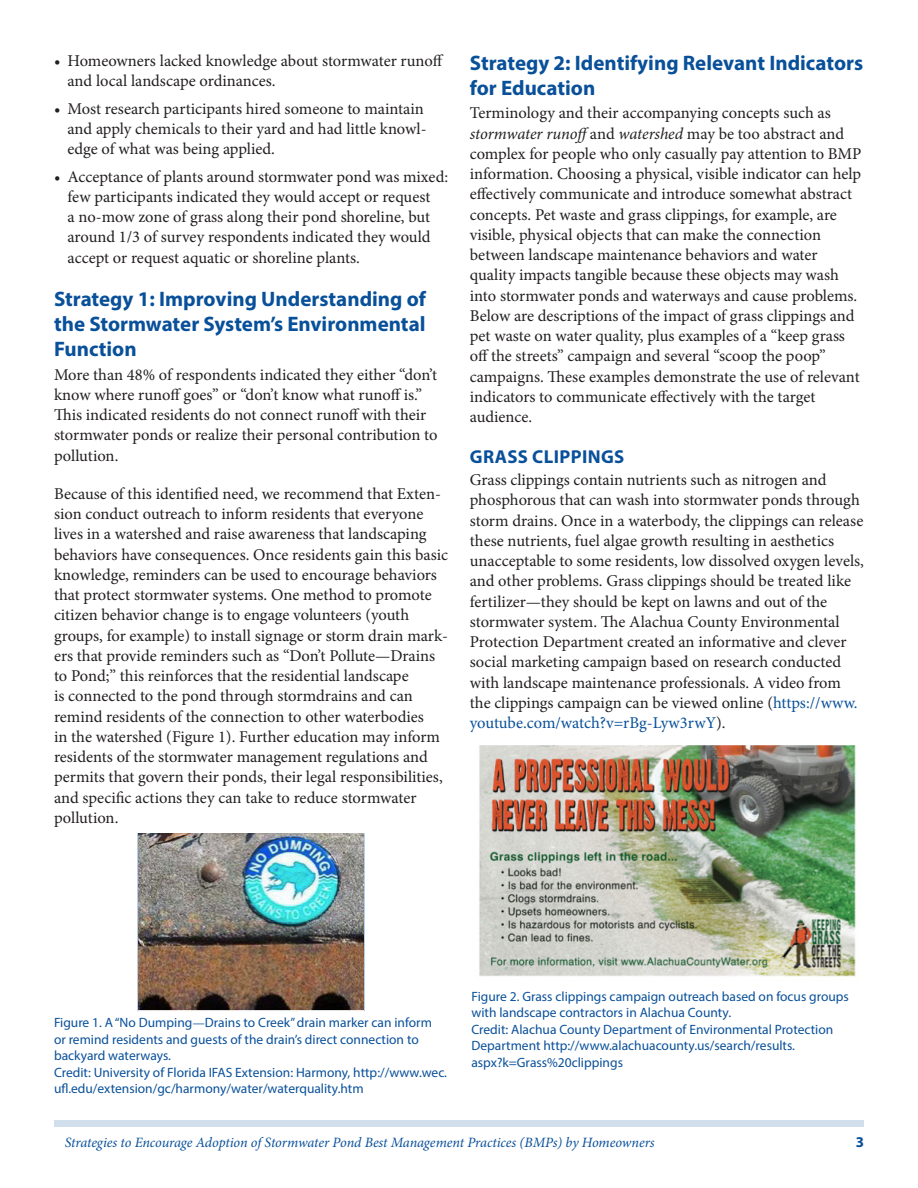
<style>
.page{position:relative;width:918px;height:1188px;background:#fff}
.page>*{position:absolute;margin:0;border:0;box-sizing:border-box;transform-origin:0 0}
.SectionHeading1{font:700 21px/25.2px "Myriad Pro";color:#09509a;text-align:justify}
.SectionHeading2{font:700 18.75px "Myriad Pro";letter-spacing:.02em;color:#09509a}
.Paragraph{font:16.5px/20.2px "Minion Pro";letter-spacing:-.005em;color:#231f20}
.t1{font:700 15px "Myriad Pro";color:#09509a}
.RunningTitleItalics{font:italic 14.25px "Minion Pro";letter-spacing:-.01em;color:#09509a}
.FigureCaption{font:13.5px/16.5px "Myriad Pro";color:#09509a}
.s1{font-style:italic}
.s2{color:#09509a}
.s3{font-family:"Minion Pro"}
</style>
<div class="page">
<div style="left:54px;top:1120px;width:810px;height:7px;background:#d0dfeb"></div>
<img style="left:138px;top:834px;width:226px;height:178px">
<img style="left:479px;top:745px;width:377px;height:232px">
<p class="Paragraph" style="left:68px;top:51px;width:378px;text-indent:-14px">• Homeowners lacked knowledge about stormwater runoff and local landscape ordinances.</p>
<p class="Paragraph" style="left:68px;top:98px;width:361px;text-indent:-14px">• Most research participants hired someone to maintain and apply chemicals to their yard and had little knowl&shy;edge of what was being applied.</p>
<p class="Paragraph" style="left:68px;top:166px;width:382px;text-indent:-14px">• Acceptance of plants around stormwater pond was mixed: few participants indicated they would accept or request<br>a no-mow zone of grass along their pond shoreline, but around 1/3 of survey respondents indicated they would accept or request aquatic or shoreline plants.</p>
<p class="SectionHeading1" style="left:54px;top:285px;width:374px">Strategy 1: Improving Understanding of the Stormwater System’s Environmental Function</p>
<p class="Paragraph" style="left:54px;top:364px;width:385px">More than 48% of respondents indicated they either “don’t know where runoff goes” or “don’t know what runoff is.” This indicated residents do not connect runoff with their stormwater ponds or realize their personal contribution to pollution.</p>
<p class="Paragraph" style="left:54px;top:484px;width:396px">Because of this identified need, we recommend that Exten&shy;sion conduct outreach to inform residents that everyone lives in a watershed and raise awareness that landscaping behaviors have consequences. Once residents gain this basic knowledge, reminders can be used to encourage behaviors that protect stormwater systems. One method to promote citizen behavior change is to engage volunteers (youth groups, for example) to install signage or storm drain mark&shy;ers that provide reminders such as “Don’t Pollute—Drains to Pond;” this reinforces that the residential landscape<br>is connected to the pond through stormdrains and can remind residents of the connection to other waterbodies<br>in the watershed (Figure 1). Further education may inform residents of the stormwater management regulations and permits that govern their ponds, their legal responsibilities, and specific actions they can take to reduce stormwater pollution.</p>
<p class="SectionHeading1" style="left:470px;top:49px;width:395px">Strategy 2: Identifying Relevant Indicators for Education</p>
<p class="Paragraph" style="left:470px;top:103px;width:393px">Terminology and their accompanying concepts such as <span class="s1">stormwater runoff</span>and <span class="s1">watershed</span> may be too abstract and complex for people who only casually pay attention to BMP information. Choosing a physical, visible indicator can help effectively communicate and introduce somewhat abstract concepts. Pet waste and grass clippings, for example, are visible, physical objects that can make the connection between landscape maintenance behaviors and water quality impacts tangible because these objects may wash into stormwater ponds and waterways and cause problems.<br>Below are descriptions of the impact of grass clippings and pet waste on water quality, plus examples of a “keep grass off the streets” campaign and several “scoop the poop” campaigns. These examples demonstrate the use of relevant indicators to communicate effectively with the target audience.</p>
<p class="SectionHeading2" style="left:470px;top:444px;width:156px">GRASS CLIPPINGS</p>
<p class="Paragraph" style="left:470px;top:470px;width:396px">Grass clippings contain nutrients such as nitrogen and phosphorous that can wash into stormwater ponds through storm drains. Once in a waterbody, the clippings can release these nutrients, fuel algae growth resulting in aesthetics unacceptable to some residents, low dissolved oxygen levels, and other problems. Grass clippings should be treated like fertilizer—they should be kept on lawns and out of the stormwater system. The Alachua County Environmental Protection Department created an informative and clever social marketing campaign based on research conducted with landscape maintenance professionals. A video from the clippings campaign can be viewed online (<span class="s2">https://www. youtube.com/watch?v=rBg-Lyw3rwY</span>).</p>
<p class="FigureCaption" style="left:54px;top:1014px;width:379px">Figure 1. A “No Dumping<span class="s3">—</span>Drains to Creek” drain marker can inform or remind residents and guests of the drain’s direct connection to backyard waterways.</p>
<p class="FigureCaption" style="left:54px;top:1064px;width:395px">Credit: University of Florida IFAS Extension: Harmony, http://www.wec. ufl.edu/extension/gc/harmony/water/waterquality.htm</p>
<p class="FigureCaption" style="left:471px;top:988px;width:379px">Figure 2. Grass clippings campaign outreach based on focus groups with landscape contractors in Alachua County.</p>
<p class="FigureCaption" style="left:471px;top:1021px;width:363px">Credit: Alachua County Department of Environmental Protection<br>Department http://www.alachuacounty.us/search/results. aspx?k=Grass%20clippings</p>
<p class="RunningTitleItalics" style="left:65px;top:1133px;width:591px">Strategies to Encourage Adoption of Stormwater Pond Best Management Practices (BMPs) by Homeowners</p>
<p class="t1" style="left:856px;top:1133px;width:10px">3</p>
</div>
